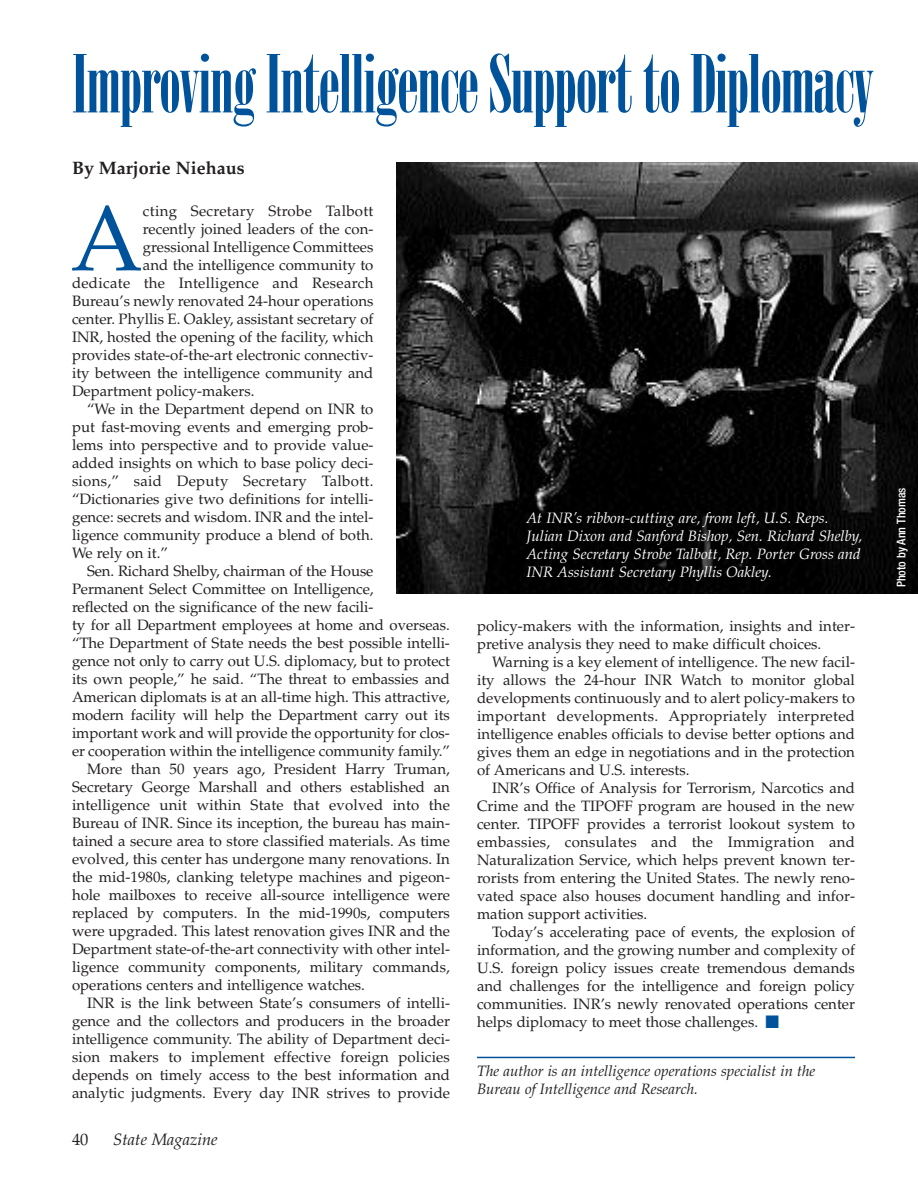
<style>
.page{position:relative;width:918px;height:1188px;background:#fff}
.page>*{position:absolute;margin:0;border:0;box-sizing:border-box;transform-origin:0 0}
.t1{font:92.7px "Palatino";color:#00539b}
.t2{font:79.5px "Onyx";letter-spacing:-.015em;color:#00539b}
.t3{font:700 18px "Palatino";color:#231f20}
.t4{font:italic 16.5px "Palatino";color:#231f20}
.t5{font:16.5px "Palatino";color:#231f20}
.t6{font:15px/18px "Palatino";color:#231f20;text-align:justify}
.t7{font:italic 15px/18px "Palatino";color:#fff}
.t8{font:15px "Palatino";letter-spacing:.02em;color:#231f20}
.t9{font:italic 15px/18px "Palatino";color:#231f20}
.t10{font:500 condensed 12px "Helvetica Neue";color:#fff}
.s1{color:#00539b}
</style>
<div class="page">
<hr style="left:477px;top:1057px;width:378px;height:1px;background:#00539b">
<img style="left:396px;top:162px;width:522px;height:432px">
<h2 class="t2" style="left:72px;top:54px;width:803px">Improving Intelligence Support to Diplomacy</h2>
<p class="t3" style="left:72px;top:161px;width:174px">By Marjorie Niehaus</p>
<h1 class="t1" style="left:71px;top:202px;width:74px">A</h1>
<p class="t8" style="left:143px;top:205px;width:232px">cting Secretary Strobe Talbott</p>
<p class="t6" style="left:143px;top:222px;width:232px">recently joined leaders of the con-</p>
<p class="t6" style="left:143px;top:240px;width:232px">gressional Intelligence Committees</p>
<p class="t6" style="left:143px;top:258px;width:232px">and the intelligence community to</p>
<p class="t8" style="left:72px;top:277px;width:303px">dedicate the Intelligence and Research</p>
<p class="t6" style="left:72px;top:294px;width:303px">Bureau’s newly renovated 24-hour operations</p>
<p class="t6" style="left:72px;top:312px;width:303px">center. Phyllis E. Oakley, assistant secretary of</p>
<p class="t6" style="left:72px;top:330px;width:303px">INR, hosted the opening of the facility, which</p>
<p class="t6" style="left:72px;top:348px;width:303px">provides state-of-the-art electronic connectiv-</p>
<p class="t6" style="left:72px;top:366px;width:303px">ity between the intelligence community and</p>
<p class="t6" style="left:72px;top:384px;width:184px">Department policy-makers.</p>
<p class="t6" style="left:87px;top:402px;width:288px">“We in the Department depend on INR to</p>
<p class="t6" style="left:72px;top:420px;width:303px">put fast-moving events and emerging prob-</p>
<p class="t6" style="left:72px;top:438px;width:303px">lems into perspective and to provide value-</p>
<p class="t6" style="left:72px;top:456px;width:303px">added insights on which to base policy deci-</p>
<p class="t8" style="left:72px;top:475px;width:303px">sions,” said Deputy Secretary Talbott.</p>
<p class="t6" style="left:72px;top:492px;width:303px">“Dictionaries give two definitions for intelli-</p>
<p class="t6" style="left:72px;top:510px;width:303px">gence: secrets and wisdom. INR and the intel-</p>
<p class="t6" style="left:72px;top:528px;width:303px">ligence community produce a blend of both.</p>
<p class="t6" style="left:72px;top:546px;width:98px">We rely on it.”</p>
<p class="t6" style="left:87px;top:564px;width:288px">Sen. Richard Shelby, chairman of the House</p>
<p class="t6" style="left:72px;top:582px;width:303px">Permanent Select Committee on Intelligence,</p>
<p class="t6" style="left:72px;top:600px;width:303px">reflected on the significance of the new facili-</p>
<p class="t6" style="left:72px;top:618px;width:379px">ty for all Department employees at home and overseas.</p>
<p class="t6" style="left:72px;top:636px;width:379px">“The Department of State needs the best possible intelli-</p>
<p class="t6" style="left:72px;top:654px;width:379px">gence not only to carry out U.S. diplomacy, but to protect</p>
<p class="t6" style="left:72px;top:672px;width:379px">its own people,” he said. “The threat to embassies and</p>
<p class="t6" style="left:72px;top:690px;width:379px">American diplomats is at an all-time high. This attractive,</p>
<p class="t6" style="left:72px;top:708px;width:379px">modern facility will help the Department carry out its</p>
<p class="t6" style="left:72px;top:726px;width:379px">important work and will provide the opportunity for clos-</p>
<p class="t6" style="left:72px;top:744px;width:379px">er cooperation within the intelligence community family.”</p>
<p class="t6" style="left:87px;top:762px;width:364px">More than 50 years ago, President Harry Truman,</p>
<p class="t6" style="left:72px;top:780px;width:380px">Secretary George Marshall and others established an</p>
<p class="t6" style="left:72px;top:798px;width:380px">intelligence unit within State that evolved into the</p>
<p class="t6" style="left:72px;top:816px;width:380px">Bureau of INR. Since its inception, the bureau has main-</p>
<p class="t6" style="left:72px;top:834px;width:380px">tained a secure area to store classified materials. As time</p>
<p class="t6" style="left:72px;top:852px;width:380px">evolved, this center has undergone many renovations. In</p>
<p class="t6" style="left:72px;top:870px;width:380px">the mid-1980s, clanking teletype machines and pigeon-</p>
<p class="t6" style="left:72px;top:888px;width:379px">hole mailboxes to receive all-source intelligence were</p>
<p class="t6" style="left:72px;top:906px;width:380px">replaced by computers. In the mid-1990s, computers</p>
<p class="t6" style="left:72px;top:924px;width:380px">were upgraded. This latest renovation gives INR and the</p>
<p class="t6" style="left:72px;top:942px;width:380px">Department state-of-the-art connectivity with other intel-</p>
<p class="t6" style="left:72px;top:960px;width:380px">ligence community components, military commands,</p>
<p class="t6" style="left:72px;top:978px;width:295px">operations centers and intelligence watches.</p>
<p class="t6" style="left:87px;top:996px;width:365px">INR is the link between State’s consumers of intelli-</p>
<p class="t6" style="left:72px;top:1014px;width:380px">gence and the collectors and producers in the broader</p>
<p class="t6" style="left:72px;top:1032px;width:380px">intelligence community. The ability of Department deci-</p>
<p class="t6" style="left:72px;top:1050px;width:379px">sion makers to implement effective foreign policies</p>
<p class="t6" style="left:72px;top:1068px;width:380px">depends on timely access to the best information and</p>
<p class="t6" style="left:72px;top:1086px;width:380px">analytic judgments. Every day INR strives to provide</p>
<p class="t5" style="left:72px;top:1133px;width:18px">40</p>
<p class="t4" style="left:113px;top:1133px;width:106px">State Magazine</p>
<p class="t7" style="left:526px;top:511px;width:337px">At INR’s ribbon-cutting are, from left, U.S. Reps.<br>Julian Dixon and Sanford Bishop, Sen. Richard Shelby, Acting Secretary Strobe Talbott, Rep. Porter Gross and INR Assistant Secretary Phyllis Oakley.</p>
<p class="t6" style="left:477px;top:618px;width:380px">policy-makers with the information, insights and inter&shy;pretive analysis they need to make difficult choices.</p>
<p class="t6" style="left:477px;top:654px;width:380px;text-indent:15px">Warning is a key element of intelligence. The new facil&shy;ity allows the 24-hour INR Watch to monitor global developments continuously and to alert policy-makers to important developments. Appropriately interpreted intelligence enables officials to devise better options and gives them an edge in negotiations and in the protection of Americans and U.S. interests.</p>
<p class="t6" style="left:477px;top:780px;width:380px;text-indent:15px">INR’s Office of Analysis for Terrorism, Narcotics and Crime and the TIPOFF program are housed in the new center. TIPOFF provides a terrorist lookout system to embassies, consulates and the Immigration and Naturalization Service, which helps prevent known ter&shy;rorists from entering the United States. The newly reno&shy;vated space also houses document handling and infor&shy;mation support activities.</p>
<p class="t6" style="left:477px;top:924px;width:380px;text-indent:15px">Today’s accelerating pace of events, the explosion of information, and the growing number and complexity of U.S. foreign policy issues create tremendous demands and challenges for the intelligence and foreign policy communities. INR’s newly renovated operations center helps diplomacy to meet those challenges. <span class="s1">■</span></p>
<p class="t9" style="left:477px;top:1064px;width:340px">The author is an intelligence operations specialist in the<br>Bureau of Intelligence and Research.</p>
<p class="t10" style="left:897px;top:587px;width:101px;rotate:-90deg">Photo by Ann Thomas</p>
</div>
